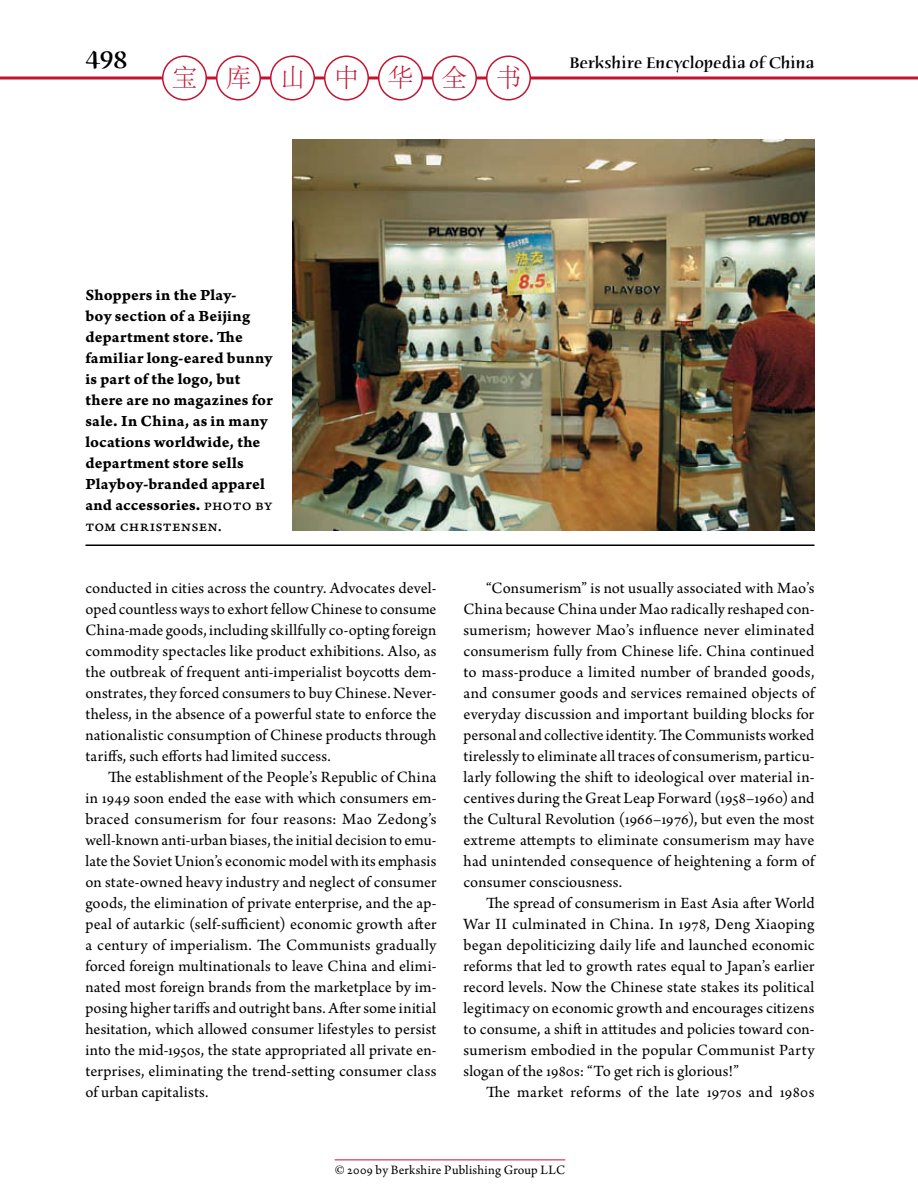
<style>
.page{position:relative;width:918px;height:1188px;background:#fff}
.page>*{position:absolute;margin:0;border:0;box-sizing:border-box;transform-origin:0 0}
.CircleGlyphsSmall{font:300 25.5px "Adobe Song Std";color:#c41230}
.Folio{font:500 25.5px "Humana Serif ITC Std";color:#000}
.Text{font:16.5px/21px "Arno Pro";letter-spacing:.01em;color:#000;text-align:justify}
.t1{font:16.5px/21px "Arno Pro Bold Caption";letter-spacing:.01em;color:#000}
.RunheadVerso{font:500 16.5px "Humana Serif ITC Std";letter-spacing:.005em;color:#000}
.t2{font:13.5px "Arno Pro";letter-spacing:.02em;color:#000}
.s1{font-family:"Arno Pro Caption"}
</style>
<div class="page">
<svg style="left:0;top:76px;width:918px;height:4px"></svg>
<hr style="left:335px;top:1160px;width:230px;height:1px;background:#c41230">
<div style="left:163px;top:56px;width:43px;height:44px;background:#fff;border-radius:50%"></div>
<div style="left:162px;top:56px;width:45px;height:44px;border:2px solid #c41230;border-radius:50%"></div>
<div style="left:217px;top:56px;width:43px;height:44px;background:#fff;border-radius:50%"></div>
<div style="left:216px;top:56px;width:45px;height:44px;border:2px solid #c41230;border-radius:50%"></div>
<div style="left:271px;top:56px;width:43px;height:44px;background:#fff;border-radius:50%"></div>
<div style="left:270px;top:56px;width:45px;height:44px;border:2px solid #c41230;border-radius:50%"></div>
<div style="left:325px;top:56px;width:43px;height:44px;background:#fff;border-radius:50%"></div>
<div style="left:324px;top:56px;width:45px;height:44px;border:2px solid #c41230;border-radius:50%"></div>
<div style="left:379px;top:56px;width:43px;height:44px;background:#fff;border-radius:50%"></div>
<div style="left:378px;top:56px;width:45px;height:44px;border:2px solid #c41230;border-radius:50%"></div>
<div style="left:433px;top:56px;width:43px;height:44px;background:#fff;border-radius:50%"></div>
<div style="left:432px;top:56px;width:45px;height:44px;border:2px solid #c41230;border-radius:50%"></div>
<div style="left:487px;top:56px;width:43px;height:44px;background:#fff;border-radius:50%"></div>
<div style="left:486px;top:56px;width:45px;height:44px;border:2px solid #c41230;border-radius:50%"></div>
<hr style="left:86px;top:544px;width:728px;height:2px;background:#000">
<img style="left:292px;top:140px;width:522px;height:391px">
<p class="Folio" style="left:86px;top:45px;width:44px">498</p>
<p class="RunheadVerso" style="left:570px;top:53px;width:246px">Berkshire Encyclopedia of China</p>
<p class="CircleGlyphsSmall" style="left:172px;top:64px;width:27px">宝</p>
<p class="CircleGlyphsSmall" style="left:226px;top:64px;width:27px">库</p>
<p class="CircleGlyphsSmall" style="left:280px;top:64px;width:27px">山</p>
<p class="CircleGlyphsSmall" style="left:334px;top:64px;width:27px">中</p>
<p class="CircleGlyphsSmall" style="left:388px;top:64px;width:27px">华</p>
<p class="CircleGlyphsSmall" style="left:442px;top:64px;width:27px">全</p>
<p class="CircleGlyphsSmall" style="left:496px;top:64px;width:27px">书</p>
<p class="t1" style="left:85px;top:285px;width:189px">Shoppers in the Play-<br>boy section of a Beijing department store. The familiar long-eared bunny is part of the logo, but there are no magazines for sale. In China, as in many locations worldwide, the department store sells<br>Playboy-branded apparel and accessories. <span class="s1">Photo by<br>Tom Christensen.</span></p>
<p class="Text" style="left:86px;top:578px;width:353px">conducted in cities across the country. Advocates devel&shy;oped countless ways to exhort fellow Chinese to consume China-made goods, including skillfullyco-opting foreign</p>
<p class="Text" style="left:85px;top:620px;width:353px;text-align:left;text-indent:44px">-<br>commodity spectacles like product exhibitions. Also, as the outbreak of frequent anti-imperialist boycotts dem&shy;onstrates, they forced consumers to buy Chinese. Never&shy;theless, in the absence of a powerful state to enforce the nationalistic consumption of Chinese products through tariffs, such efforts had limited success.</p>
<p class="Text" style="left:85px;top:767px;width:353px;text-indent:23px">The establishment of the People’s Republic of China in 1949 soon ended the ease with which consumers em&shy;braced consumerism for four reasons: Mao Zedong’s well-knownanti-urban biases, the initial decision to emu</p>
<p class="Text" style="left:86px;top:830px;width:353px;text-align:left;text-indent:30px">-<br>late the Soviet Union’s economic model with its emphasis on state-owned heavy industry and neglect of consumer goods, the elimination of private enterprise, and the ap&shy;peal of autarkic (self--sufficient) economic growth after a century of imperialism. The Communists gradually forced foreign multinationals to leave China and elimi&shy;nated most foreign brands from the marketplace by im&shy;posing higher tariffs and outright bans. After some initial hesitation, which allowed consumer lifestyles to persist into the mid-1950s, the state appropriated all private en&shy;terprises, eliminating the trend--setting consumer class of urban capitalists.</p>
<p class="Text" style="left:464px;top:578px;width:353px;text-indent:23px">“Consumerism” is not usually associated with Mao’s China because China under Mao radically reshaped con&shy;sumerism; however Mao’s influence never eliminated consumerism fully from Chinese life. China continued to mass--produce a limited number of branded goods, and consumer goods and services remained objects of everyday discussion and important building blocks for personal and collective identity. The Communists worked tirelessly to eliminate all traces of consumerism, particu&shy;larly following the shift to ideological over material in&shy;centives during the Great Leap Forward (1958–1960) and the Cultural Revolution (1966–1976), but even the most extreme attempts to eliminate consumerism may have had unintended consequence of heightening a form of consumer consciousness.</p>
<p class="Text" style="left:464px;top:893px;width:353px;text-indent:23px">The spread of consumerism in East Asia after World War II culminated in China. In 1978, Deng Xiaoping began depoliticizing daily life and launched economic reforms that led to growth rates equal to Japan’s earlier record levels. Now the Chinese state stakes its political legitimacy on economic growth and encourages citizens to consume, a shift in attitudes and policies toward con&shy;sumerism embodied in the popular Communist Party slogan of the 1980s: “To get rich is glorious!”</p>
<p class="Text" style="left:486px;top:1082px;width:330px">The market reforms of the late 1970s and 1980s</p>
<p class="t2" style="left:335px;top:1162px;width:232px">© 2009 by Berkshire Publishing Group LLC</p>
</div>
